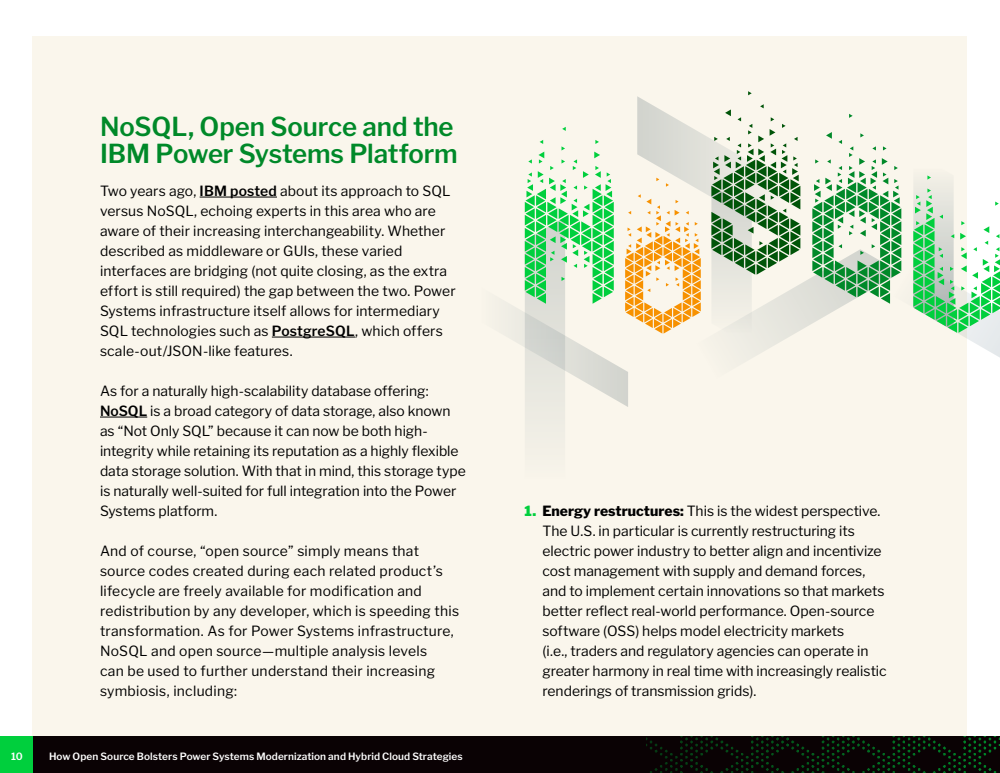
<style>
.page{position:relative;width:1000px;height:773px;background:#fff}
.page>*{position:absolute;margin:0;border:0;box-sizing:border-box;transform-origin:0 0}
.t1{font:600 26px/27px "Libre Franklin";letter-spacing:-.005em;color:#008929}
.t2{font:14px/20px "Libre Franklin";color:#000}
.t3{font:14px/20px "Libre Franklin";letter-spacing:.02em;color:#000}
.t4{font:600 10px "Libre Franklin";letter-spacing:.01em;color:#fff}
.s1{font-weight:600}
.s2{font-weight:900;color:#00cf3d}
.s3{font-weight:800}
</style>
<div class="page">
<div style="left:33px;top:36px;width:934px;height:701px;background:#faf6ec"></div>
<hr style="left:200px;top:197px;width:77px;height:1px;background:#000">
<hr style="left:272px;top:337px;width:83px;height:1px;background:#000">
<hr style="left:100px;top:417px;width:47px;height:1px;background:#000">
<svg style="left:800px;top:277px;width:12px;height:53px"></svg>
<svg style="left:508px;top:91px;width:292px;height:341px"></svg>
<svg style="left:812px;top:132px;width:188px;height:226px"></svg>
<div style="left:33px;top:737px;width:967px;height:36px;background:#0a0204"></div>
<div style="left:0;top:737px;width:33px;height:36px;background:#00cf3d"></div>
<h1 class="t1" style="left:100px;top:113px;width:359px">NoSQL, Open Source and the<br>IBM Power Systems Platform</h1>
<p class="t2" style="left:100px;top:181px;width:357px">Two years ago, <span class="s1">IBM posted</span> about its approach to SQL versus NoSQL, echoing experts in this area who are aware of their increasing interchangeability. Whether described as middleware or GUIs, these varied interfaces are bridging (not quite closing, as the extra effort is still required) the gap between the two. Power Systems infrastructure itself allows for intermediary SQL technologies such as <span class="s1">PostgreSQL</span>, which offers scale-out/JSON-like features.</p>
<p class="t2" style="left:100px;top:381px;width:367px">As for a naturally high-scalability database offering:<br><span class="s1">NoSQL</span> is a broad category of data storage, also known as “Not Only SQL” because it can now be both high&shy;integrity while retaining its reputation as a highly flexible data storage solution. With that in mind, this storage type is naturally well-suited for full integration into the Power Systems platform.</p>
<p class="t3" style="left:100px;top:541px;width:361px">And of course, “open source” simply means that source codes created during each related product’s lifecycle are freely available for modification and redistribution by any developer, which is speeding this transformation. As for Power Systems infrastructure, NoSQL and open source—multiple analysis levels<br>can be used to further understand their increasing symbiosis, including:</p>
<p class="t4" style="left:11px;top:750px;width:13px">10</p>
<p class="t4" style="left:49px;top:750px;width:415px">How Open Source Bolsters Power Systems Modernization and Hybrid Cloud Strategies</p>
<p class="t2" style="left:543px;top:501px;width:346px;text-indent:-18px"><span class="s2">1.</span> <span class="s3">Energy restructures:</span> This is the widest perspective.<br>The U.S. in particular is currently restructuring its electric power industry to better align and incentivize cost management with supply and demand forces, and to implement certain innovations so that markets better reflect real-world performance. Open-source software (OSS) helps model electricity markets<br>(i.e., traders and regulatory agencies can operate in greater harmony in real time with increasingly realistic renderings of transmission grids).</p>
</div>
